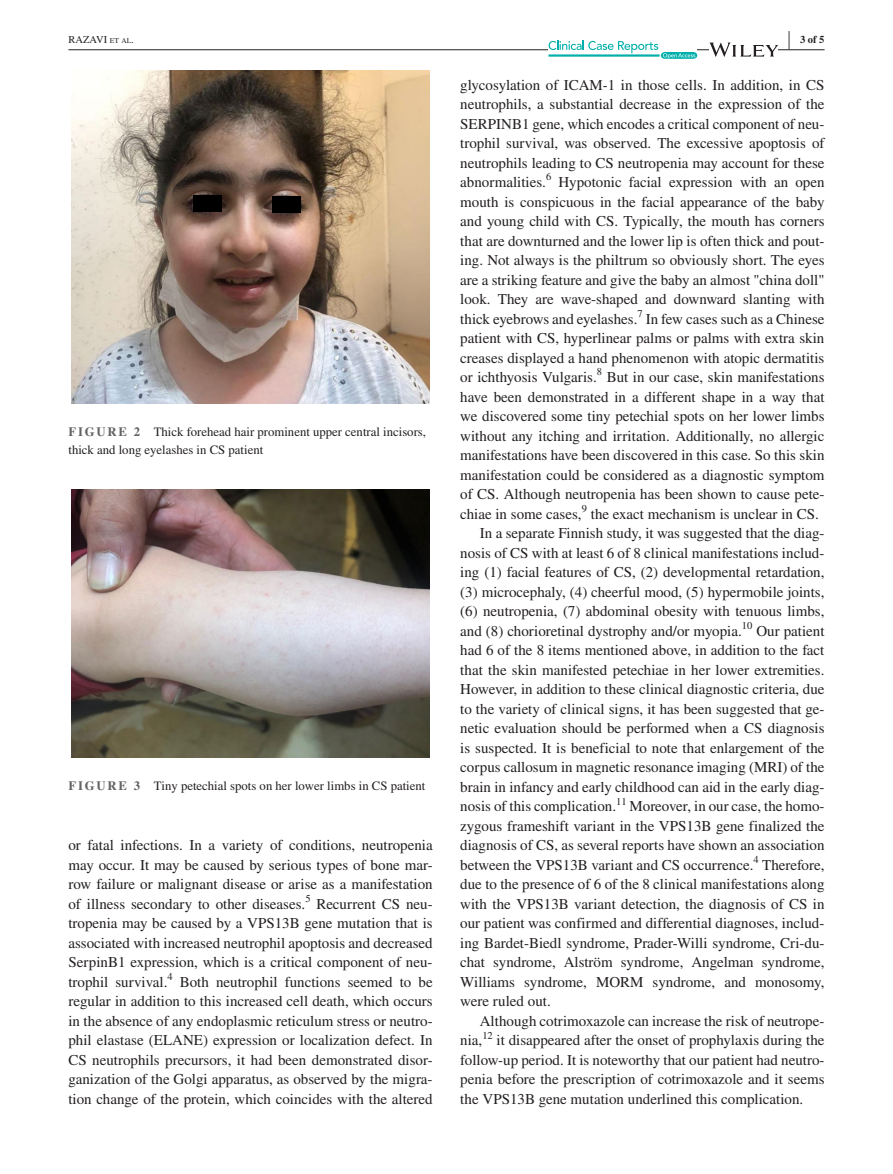
<style>
.page{position:relative;width:893px;height:1174px;background:#fff}
.page>*{position:absolute;margin:0;border:0;box-sizing:border-box;transform-origin:0 0}
.t1{font:700 25.95px "STIX";color:#231f20;scale:.36 1}
.t2{font:15px/19.5px "STIX";color:#231f20;text-align:justify}
.t3{font:12.75px/18px "STIX";color:#231f20}
.t4{font:10.5px "STIX";color:#231f20}
.t5{font:10.5px "STIX";color:#231f20}
.t6{font:700 10.5px "STIX";color:#231f20}
.s1{font-size:7.35px}
.s2{font-weight:700;color:#636366}
</style>
<div class="page">
<hr style="left:68px;top:49px;width:756px;height:1px;background:#231f20">
<svg style="left:548px;top:41px;width:149px;height:18px"></svg>
<svg style="left:709px;top:43px;width:69px;height:14px"></svg>
<div style="left:68px;top:70px;width:365px;height:334px;background:linear-gradient(to bottom,#fff,#fff)"></div>
<img style="left:72px;top:70px;width:357px;height:334px">
<div style="left:193px;top:195px;width:29px;height:17px;background:#000"></div>
<div style="left:272px;top:196px;width:29px;height:17px;background:#000"></div>
<div style="left:68px;top:489px;width:365px;height:268px;background:linear-gradient(to bottom,#fff,#fff)"></div>
<img style="left:72px;top:489px;width:357px;height:268px">
<h1 class="t1" style="left:788px;top:24px;width:7px">|</h1>
<p class="t5" style="left:68px;top:32px;width:67px">RAZAVI <span class="s1">et al</span>.</p>
<p class="t6" style="left:800px;top:33px;width:26px">3 of 5</p>
<p class="t3" style="left:68px;top:423px;width:359px"><span class="s2">FIGURE 2</span> Thick forehead hair prominent upper central incisors, thick and long eyelashes in CS patient</p>
<p class="t3" style="left:68px;top:777px;width:358px"><span class="s2">FIGURE 3</span> Tiny petechial spots on her lower limbs in CS patient</p>
<p class="t2" style="left:68px;top:836px;width:366px">or fatal infections. In a variety of conditions, neutropenia may occur. It may be caused by serious types of bone mar&shy;row failure or malignant disease or arise as a manifestation of illness secondary to other diseases.</p>
<p class="t4" style="left:305px;top:891px;width:7px">5</p>
<p class="t2" style="left:68px;top:895px;width:366px;text-indent:248px">Recurrent CS neu&shy;tropenia may be caused by a VPS13B gene mutation that is associated with increased neutrophil apoptosis and decreased SerpinB1 expression, which is a critical component of neu&shy;trophil survival.</p>
<p class="t4" style="left:168px;top:969px;width:7px">4</p>
<p class="t2" style="left:68px;top:973px;width:366px;text-indent:111px">Both neutrophil functions seemed to be regular in addition to this increased cell death, which occurs in the absence of any endoplasmic reticulum stress or neutro&shy;phil elastase (ELANE) expression or localization defect. In CS neutrophils precursors, it had been demonstrated disor&shy;ganization of the Golgi apparatus, as observed by the migra&shy;tion change of the protein, which coincides with the altered</p>
<p class="t2" style="left:460px;top:76px;width:366px">glycosylation of ICAM-1 in those cells. In addition, in CS neutrophils, a substantial decrease in the expression of the SERPINB1 gene, which encodes a critical component of neu&shy;trophil survival, was observed. The excessive apoptosis of neutrophils leading to CS neutropenia may account for these abnormalities.<sup>6</sup></p>
<p class="t2" style="left:460px;top:173px;width:366px;text-indent:98px">Hypotonic facial expression with an open mouth is conspicuous in the facial appearance of the baby and young child with CS. Typically, the mouth has corners that are downturned and the lower lip is often thick and pout&shy;ing. Not always is the philtrum so obviously short. The eyes are a striking feature and give the baby an almost "china doll" look. They are wave-shaped and downward slanting with thick eyebrows and eyelashes.</p>
<p class="t4" style="left:637px;top:306px;width:7px">7</p>
<p class="t2" style="left:460px;top:310px;width:366px;text-indent:185px">In few cases such as a Chinese patient with CS, hyperlinear palms or palms with extra skin creases displayed a hand phenomenon with atopic dermatitis or ichthyosis Vulgaris.</p>
<p class="t4" style="left:597px;top:365px;width:7px">8</p>
<p class="t2" style="left:460px;top:368px;width:366px;text-indent:146px">But in our case, skin manifestations have been demonstrated in a different shape in a way that we discovered some tiny petechial spots on her lower limbs without any itching and irritation. Additionally, no allergic manifestations have been discovered in this case. So this skin manifestation could be considered as a diagnostic symptom of CS. Although neutropenia has been shown to cause pete&shy;chiae in some cases,</p>
<p class="t4" style="left:582px;top:501px;width:7px">9</p>
<p class="t2" style="left:591px;top:505px;width:230px">the exact mechanism is unclear in CS.</p>
<p class="t2" style="left:480px;top:524px;width:346px">In a separate Finnish study, it was suggested that the diag-</p>
<p class="t2" style="left:460px;top:544px;width:366px">nosis of CS with at least 6 of 8 clinical manifestations includ-</p>
<p class="t2" style="left:460px;top:563px;width:366px">ing (1) facial features of CS, (2) developmental retardation,</p>
<p class="t2" style="left:460px;top:583px;width:366px">(3) microcephaly, (4) cheerful mood, (5) hypermobile joints,</p>
<p class="t2" style="left:460px;top:602px;width:366px">(6) neutropenia, (7) abdominal obesity with tenuous limbs,</p>
<p class="t2" style="left:460px;top:622px;width:283px">and (8) chorioretinal dystrophy and/or myopia.</p>
<p class="t4" style="left:742px;top:618px;width:12px">10</p>
<p class="t2" style="left:460px;top:622px;width:366px;text-indent:296px">Our patient had 6 of the 8 items mentioned above, in addition to the fact that the skin manifested petechiae in her lower extremities.<br>However, in addition to these clinical diagnostic criteria, due to the variety of clinical signs, it has been suggested that ge&shy;netic evaluation should be performed when a CS diagnosis is suspected. It is beneficial to note that enlargement of the corpus callosum in magnetic resonance imaging (MRI) of the brain in infancy and early childhood can aid in the early diag&shy;nosis of this complication.</p>
<p class="t4" style="left:616px;top:794px;width:12px">11</p>
<p class="t2" style="left:460px;top:797px;width:366px;text-indent:169px">Moreover, in our case, the homo&shy;zygous frameshift variant in the VPS13B gene finalized the diagnosis of CS, as several reports have shown an association between the VPS13B variant and CS occurrence.</p>
<p class="t4" style="left:753px;top:852px;width:7px">4</p>
<p class="t2" style="left:460px;top:856px;width:366px;text-indent:302px">Therefore, due to the presence of 6 of the 8 clinical manifestations along with the VPS13B variant detection, the diagnosis of CS in our patient was confirmed and differential diagnoses, includ&shy;ing Bardet-Biedl syndrome, Prader-Willi syndrome, Cri-du&shy;chat syndrome, Alström syndrome, Angelman syndrome, Williams syndrome, MORM syndrome, and monosomy, were ruled out.</p>
<p class="t2" style="left:460px;top:1012px;width:366px;text-indent:20px">Although cotrimoxazole can increase the risk of neutrope&shy;nia,</p>
<p class="t4" style="left:482px;top:1028px;width:12px">12</p>
<p class="t2" style="left:460px;top:1031px;width:366px;text-indent:36px">it disappeared after the onset of prophylaxis during the follow-up period. It is noteworthy that our patient had neutro&shy;penia before the prescription of cotrimoxazole and it seems the VPS13B gene mutation underlined this complication.</p>
</div>
